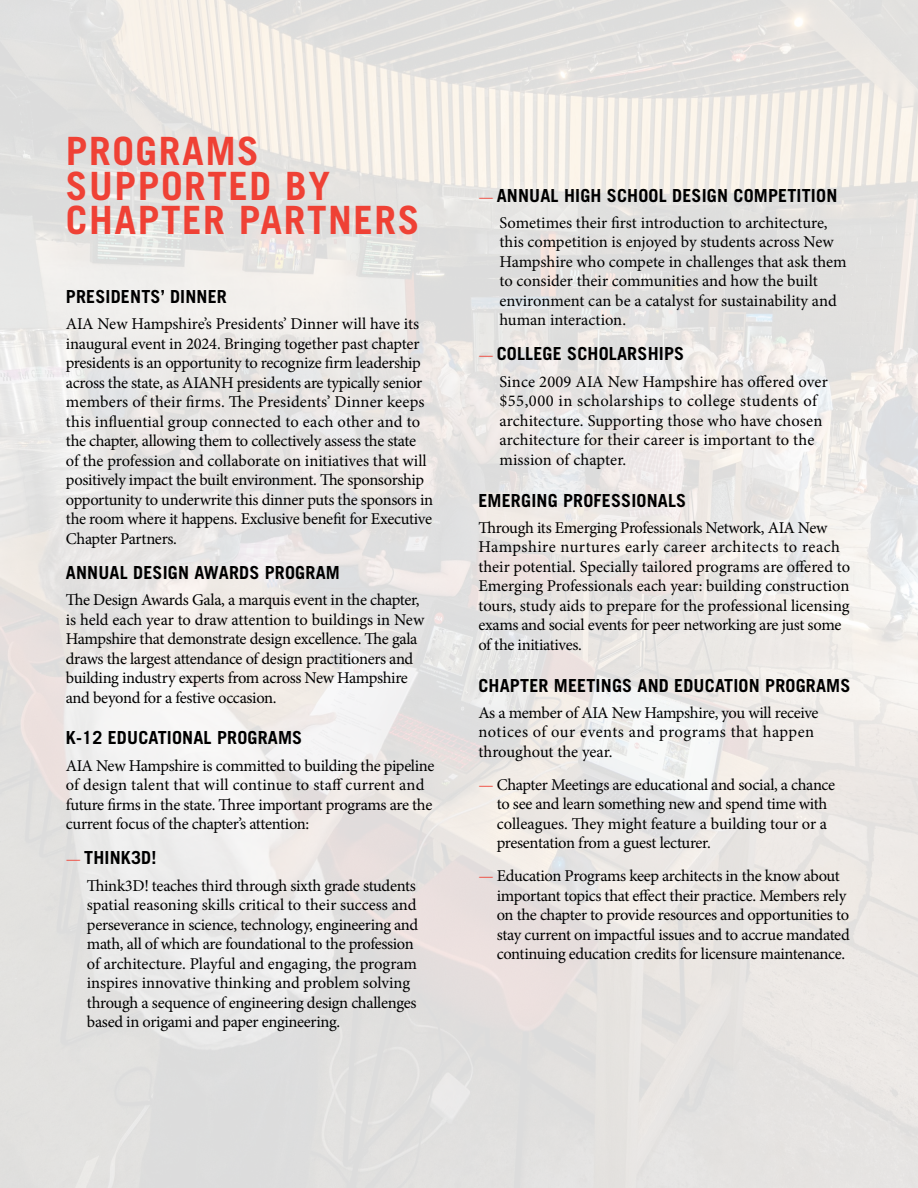
<style>
.page{position:relative;width:918px;height:1188px;background:#fff}
.page>*{position:absolute;margin:0;border:0;box-sizing:border-box;transform-origin:0 0}
.t1{font:700 39px/34.5px "Trade Gothic";letter-spacing:.04em;color:#ef4135}
.t2{font:700 18px "Trade Gothic";letter-spacing:.01em;color:#000}
.t3{font:16.5px/19.5px "Minion Pro";letter-spacing:-.015em;color:#000}
.t4{font:16.5px/19.5px "Minion Pro";letter-spacing:.01em;color:#000}
.s1{font-family:"Minion Pro";font-weight:400;font-size:16.5px;color:#ef4135}
.s2{color:#ef4135}
</style>
<div class="page">
<img style="left:0;top:0;width:918px;height:1188px">
<h1 class="t1" style="left:66px;top:133px;width:355px">PROGRAMS<br>SUPPORTED BY<br>CHAPTER PARTNERS</h1>
<p class="t2" style="left:66px;top:285px;width:163px">PRESIDENTS’ DINNER</p>
<p class="t3" style="left:66px;top:314px;width:369px">AIA New Hampshire’s Presidents’ Dinner will have its inaugural event in 2024. Bringing together past chapter presidents is an opportunity to recognize firm leadership across the state, as AIANH presidents are typically senior members of their firms. The Presidents’ Dinner keeps this influential group connected to each other and to the chapter, allowing them to collectively assess the state of the profession and collaborate on initiatives that will positively impact the built environment. The sponsorship opportunity to underwrite this dinner puts the sponsors in the room where it happens. Exclusive benefit for Executive Chapter Partners.</p>
<p class="t2" style="left:66px;top:561px;width:276px">ANNUAL DESIGN AWARDS PROGRAM</p>
<p class="t3" style="left:66px;top:590px;width:360px">The Design Awards Gala, a marquis event in the chapter, is held each year to draw attention to buildings in New Hampshire that demonstrate design excellence. The gala draws the largest attendance of design practitioners and building industry experts from across New Hampshire and beyond for a festive occasion.</p>
<p class="t2" style="left:66px;top:727px;width:238px">K-12 EDUCATIONAL PROGRAMS</p>
<p class="t3" style="left:66px;top:756px;width:370px">AIA New Hampshire is committed to building the pipeline of design talent that will continue to staff current and future firms in the state. Three important programs are the current focus of the chapter’s attention:</p>
<p class="t2" style="left:66px;top:847px;width:92px"><span class="s1">—</span> THINK3D!</p>
<p class="t3" style="left:87px;top:876px;width:333px">Think3D! teaches third through sixth grade students spatial reasoning skills critical to their success and perseverance in science, technology, engineering and math, all of which are foundational to the profession of architecture. Playful and engaging, the program inspires innovative thinking and problem solving through a sequence of engineering design challenges based in origami and paper engineering.</p>
<p class="t2" style="left:478px;top:184px;width:360px"><span class="s1">—</span> ANNUAL HIGH SCHOOL DESIGN COMPETITION</p>
<p class="t3" style="left:499px;top:213px;width:349px">Sometimes their first introduction to architecture, this competition is enjoyed by students across New Hampshire who compete in challenges that ask them to consider their communities and how the built environment can be a catalyst for sustainability and human interaction.</p>
<p class="t2" style="left:478px;top:343px;width:207px"><span class="s1">—</span> COLLEGE SCHOLARSHIPS</p>
<p class="t4" style="left:499px;top:372px;width:330px">Since 2009 AIA New Hampshire has offered over $55,000 in scholarships to college students of architecture. Supporting those who have chosen architecture for their career is important to the mission of chapter.</p>
<p class="t2" style="left:478px;top:489px;width:209px">EMERGING PROFESSIONALS</p>
<p class="t3" style="left:478px;top:518px;width:373px">Through its Emerging Professionals Network, AIA New Hampshire nurtures early career architects to reach their potential. Specially tailored programs are offered to Emerging Professionals each year: building construction tours, study aids to prepare for the professional licensing exams and social events for peer networking are just some of the initiatives.</p>
<p class="t2" style="left:478px;top:674px;width:374px">CHAPTER MEETINGS AND EDUCATION PROGRAMS</p>
<p class="t3" style="left:478px;top:703px;width:342px">As a member of AIA New Hampshire, you will receive notices of our events and programs that happen throughout the year.</p>
<p class="t3" style="left:497px;top:775px;width:340px;text-indent:-18px"><span class="s2">—</span> Chapter Meetings are educational and social, a chance to see and learn something new and spend time with colleagues. They might feature a building tour or a presentation from a guest lecturer.</p>
<p class="t3" style="left:497px;top:866px;width:355px;text-indent:-18px"><span class="s2">—</span> Education Programs keep architects in the know about important topics that effect their practice. Members rely on the chapter to provide resources and opportunities to stay current on impactful issues and to accrue mandated continuing education credits for licensure maintenance.</p>
</div>
